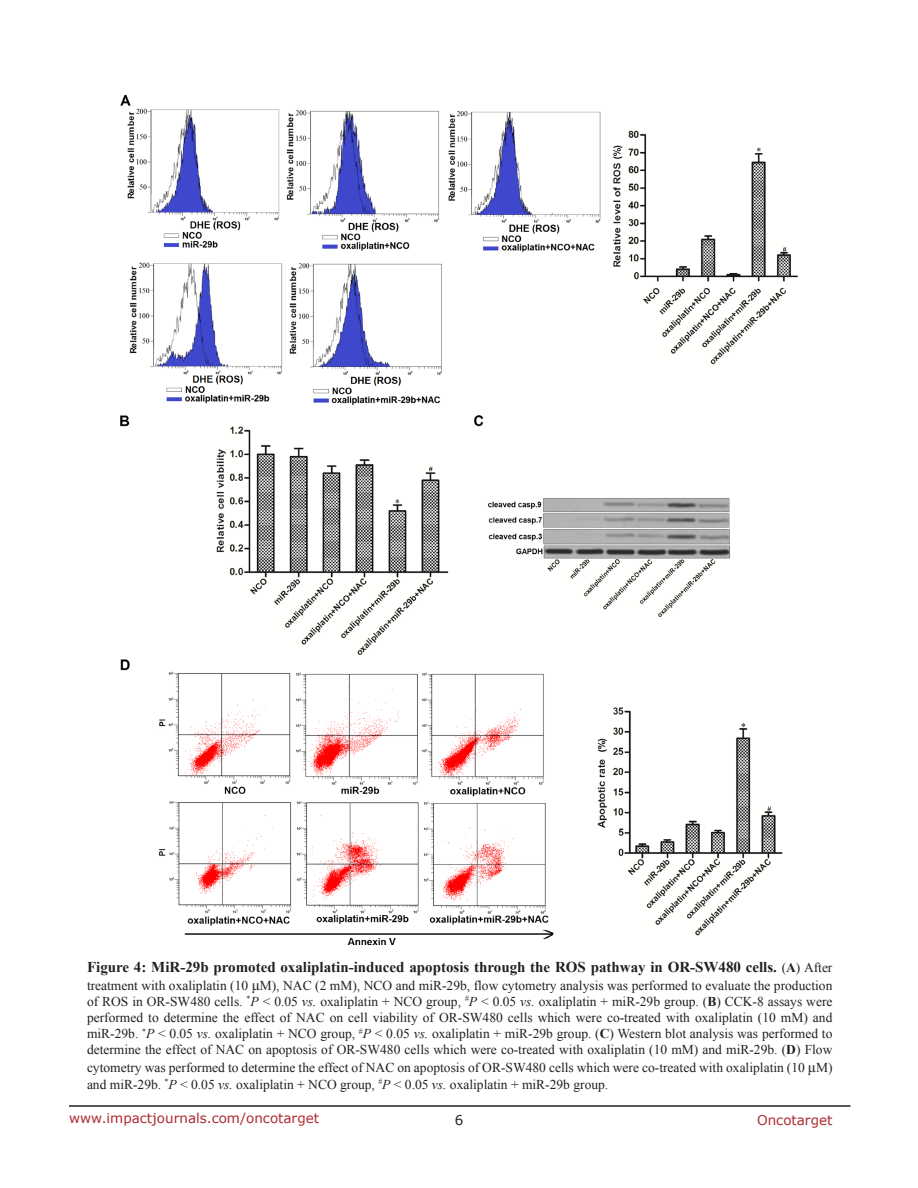
<style>
.page{position:relative;width:918px;height:1188px;background:#fff}
.page>*{position:absolute;margin:0;border:0;box-sizing:border-box;transform-origin:0 0}
.FigureText{font:700 15px "Times New Roman";color:#231f20}
.FigureText-2{font:13.5px/16.2px "Times New Roman";color:#231f20;text-align:justify}
.t1{font:13.5px "Verdana";color:#ac2b31}
.t2{font:13.5px "Verdana";color:#231f20}
.s1{font-weight:400;font-size:13.5px}
.s2{font-size:13.5px}
.s3{font-size:15px}
.s4{font-style:italic}
.s5{font-weight:700}
</style>
<div class="page">
<hr style="left:69px;top:1105px;width:781px;height:2px;background:#231f20">
<img style="left:120px;top:95px;width:678px;height:849px">
<p class="FigureText" style="left:87px;top:956px;width:747px">Figure 4: MiR-29b promoted oxaliplatin-induced apoptosis through the ROS pathway in OR-SW480 cells. <span class="s1">(</span><span class="s2">A</span><span class="s1">) After</span></p>
<p class="FigureText-2" style="left:87px;top:977px;width:747px">treatment with oxaliplatin (10 <span class="s3">μ</span>M), NAC (2 mM), NCO and miR-29b, flow cytometry analysis was performed to evaluate the production of ROS in OR-SW480 cells. <sup>*</sup><span class="s4">P</span> &lt; 0.05 <span class="s4">vs.</span> oxaliplatin + NCO group, <sup>#</sup><span class="s4">P</span> &lt; 0.05 <span class="s4">vs.</span> oxaliplatin + miR-29b group. (<span class="s5">B</span>) CCK-8 assays were performed to determine the effect of NAC on cell viability of OR-SW480 cells which were co-treated with oxaliplatin (10 mM) and miR-29b. <sup>*</sup><span class="s4">P</span> &lt; 0.05 <span class="s4">vs.</span> oxaliplatin + NCO group, <sup>#</sup><span class="s4">P</span> &lt; 0.05 <span class="s4">vs.</span> oxaliplatin + miR-29b group. (<span class="s5">C</span>) Western blot analysis was performed to determine the effect of NAC on apoptosis of OR-SW480 cells which were co-treated with oxaliplatin (10 mM) and miR-29b. (<span class="s5">D</span>) Flow</p>
<p class="FigureText-2" style="left:87px;top:1060px;width:747px">cytometry was performed to determine the effect of NAC on apoptosis of OR-SW480 cells which were co-treated with oxaliplatin (10 <span class="s3">μ</span>M) and miR-29b. <sup>*</sup><span class="s4">P</span> &lt; 0.05 <span class="s4">vs.</span> oxaliplatin + NCO group, <sup>#</sup><span class="s4">P</span> &lt; 0.05 <span class="s4">vs.</span> oxaliplatin + miR-29b group.</p>
<p class="t1" style="left:69px;top:1109px;width:252px">www.impactjournals.com/oncotarget</p>
<p class="t2" style="left:455px;top:1111px;width:10px">6</p>
<p class="t1" style="left:757px;top:1111px;width:77px">Oncotarget</p>
</div>
